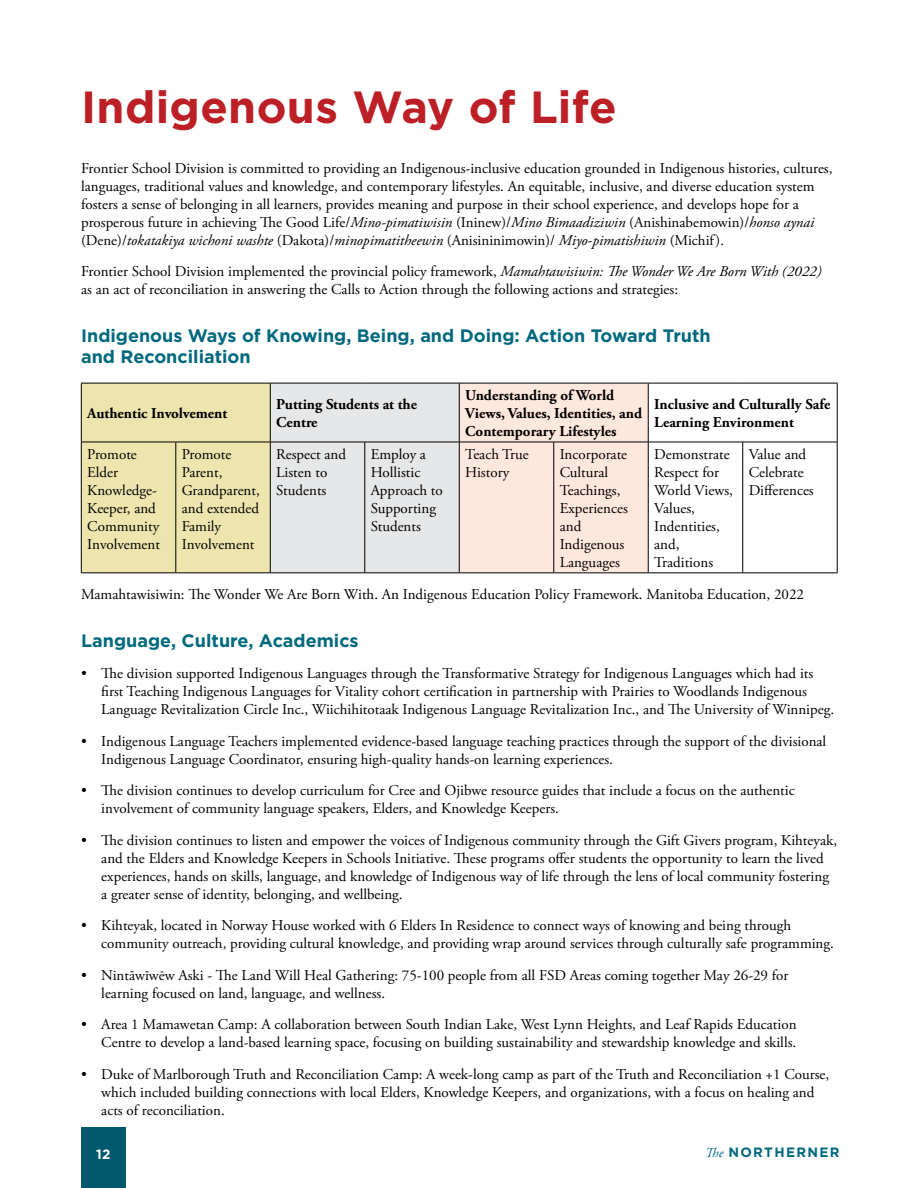
<style>
.page{position:relative;width:918px;height:1188px;background:#fff}
.page>*{position:absolute;margin:0;border:0;box-sizing:border-box;transform-origin:0 0}
.t1{font:700 45px "Gotham";letter-spacing:.005em;color:#bc2026}
.t2{font:700 18px/21px "Gotham";color:#00697e}
.t3{font:15px/18px "Adobe Garamond Pro";color:#000}
.t4{font:700 15px/18px "Adobe Garamond Pro";color:#000}
.t5{font:700 13.5px "Gotham";letter-spacing:.1em;color:#00697e}
.t6{font:700 13.5px "Gotham";color:#fff}
.s1{font-style:italic}
.s2{font-family:"Adobe Garamond Pro";font-weight:400;font-style:italic}
</style>
<div class="page">
<div style="left:81px;top:1128px;width:45px;height:60px;background:#00586f"></div>
<svg style="left:82px;top:384px;width:566px;height:189px;background:#ede4ce"></svg>
<hr style="left:81px;top:383px;width:95px;height:1px;background:#000">
<hr style="left:81px;top:383px;width:1px;height:59px;background:#000">
<hr style="left:176px;top:383px;width:94px;height:1px;background:#000">
<hr style="left:270px;top:383px;width:95px;height:1px;background:#000">
<hr style="left:270px;top:383px;width:1px;height:59px;background:#000">
<hr style="left:365px;top:383px;width:94px;height:1px;background:#000">
<hr style="left:459px;top:383px;width:95px;height:1px;background:#000">
<hr style="left:459px;top:383px;width:1px;height:59px;background:#000">
<hr style="left:554px;top:383px;width:94px;height:1px;background:#000">
<hr style="left:648px;top:383px;width:95px;height:1px;background:#000">
<hr style="left:648px;top:383px;width:1px;height:59px;background:#000">
<hr style="left:743px;top:383px;width:94px;height:1px;background:#000">
<hr style="left:837px;top:383px;width:1px;height:59px;background:#000">
<hr style="left:81px;top:442px;width:95px;height:1px;background:#000">
<hr style="left:81px;top:442px;width:1px;height:131px;background:#000">
<hr style="left:176px;top:442px;width:94px;height:1px;background:#000">
<hr style="left:176px;top:442px;width:1px;height:131px;background:#000">
<hr style="left:270px;top:442px;width:95px;height:1px;background:#000">
<hr style="left:270px;top:442px;width:1px;height:131px;background:#000">
<hr style="left:365px;top:442px;width:94px;height:1px;background:#000">
<hr style="left:365px;top:442px;width:1px;height:131px;background:#000">
<hr style="left:459px;top:442px;width:95px;height:1px;background:#000">
<hr style="left:459px;top:442px;width:1px;height:131px;background:#000">
<hr style="left:554px;top:442px;width:94px;height:1px;background:#000">
<hr style="left:554px;top:442px;width:1px;height:131px;background:#000">
<hr style="left:648px;top:442px;width:95px;height:1px;background:#000">
<hr style="left:648px;top:442px;width:1px;height:131px;background:#000">
<hr style="left:743px;top:442px;width:94px;height:1px;background:#000">
<hr style="left:742px;top:442px;width:1px;height:131px;background:#000">
<hr style="left:837px;top:442px;width:1px;height:131px;background:#000">
<hr style="left:81px;top:573px;width:95px;height:1px;background:#000">
<hr style="left:176px;top:573px;width:94px;height:1px;background:#000">
<hr style="left:270px;top:573px;width:95px;height:1px;background:#000">
<hr style="left:365px;top:573px;width:94px;height:1px;background:#000">
<hr style="left:459px;top:573px;width:95px;height:1px;background:#000">
<hr style="left:554px;top:573px;width:94px;height:1px;background:#000">
<hr style="left:648px;top:573px;width:95px;height:1px;background:#000">
<hr style="left:743px;top:573px;width:94px;height:1px;background:#000">
<h1 class="t1" style="left:81px;top:81px;width:537px">Indigenous Way of Life</h1>
<p class="t3" style="left:81px;top:160px;width:753px">Frontier School Division is committed to providing an Indigenous-inclusive education grounded in Indigenous histories, cultures, languages, traditional values and knowledge, and contemporary lifestyles. An equitable, inclusive, and diverse education system fosters a sense of belonging in all learners, provides meaning and purpose in their school experience, and develops hope for a prosperous future in achieving The Good Life/<span class="s1">Mino-pimatiwisin</span> (Ininew)/<span class="s1">Mino Bimaadiziwin</span> (Anishinabemowin)/<span class="s1">honso aynai </span>(Dene)/<span class="s1">tokatakiya wichoni washte</span> (Dakota)/<span class="s1">minopimatitheewin</span> (Anisininimowin)/ <span class="s1">Miyo-pimatishiwin</span> (Michif).</p>
<p class="t3" style="left:81px;top:263px;width:742px">Frontier School Division implemented the provincial policy framework, <span class="s1">Mamahtawisiwin: The Wonder We Are Born With (2022) </span>as an act of reconciliation in answering the Calls to Action through the following actions and strategies:</p>
<p class="t2" style="left:81px;top:325px;width:631px">Indigenous Ways of Knowing, Being, and Doing: Action Toward Truth and Reconciliation</p>
<p class="t4" style="left:87px;top:404px;width:141px">Authentic Involvement</p>
<p class="t4" style="left:276px;top:395px;width:142px">Putting Students at the<br>Centre</p>
<p class="t4" style="left:465px;top:386px;width:178px">Understanding of World<br>Views, Values, Identities, and<br>Contemporary Lifestyles</p>
<p class="t4" style="left:654px;top:395px;width:178px">Inclusive and Culturally Safe<br>Learning Environment</p>
<p class="t3" style="left:87px;top:446px;width:74px">Promote<br>Elder<br>Knowledge-<br>Keeper, and<br>Community<br>Involvement</p>
<p class="t3" style="left:182px;top:446px;width:80px">Promote<br>Parent,<br>Grandparent, and extended<br>Family<br>Involvement</p>
<p class="t3" style="left:276px;top:446px;width:71px">Respect and<br>Listen to<br>Students</p>
<p class="t3" style="left:371px;top:446px;width:73px">Employ a<br>Hollistic<br>Approach to<br>Supporting<br>Students</p>
<p class="t3" style="left:465px;top:446px;width:65px">Teach True<br>History</p>
<p class="t3" style="left:560px;top:446px;width:70px">Incorporate<br>Cultural<br>Teachings,<br>Experiences and<br>Indigenous<br>Languages</p>
<p class="t3" style="left:654px;top:446px;width:80px">Demonstrate<br>Respect for<br>World Views,<br>Values,<br>Indentities, and,<br>Traditions</p>
<p class="t3" style="left:749px;top:446px;width:67px">Value and<br>Celebrate<br>Differences</p>
<p class="t3" style="left:81px;top:585px;width:724px">Mamahtawisiwin: The Wonder We Are Born With. An Indigenous Education Policy Framework. Manitoba Education, 2022</p>
<p class="t2" style="left:81px;top:629px;width:279px">Language, Culture, Academics</p>
<p class="t3" style="left:101px;top:665px;width:734px;text-indent:-20px">• The division supported Indigenous Languages through the Transformative Strategy for Indigenous Languages which had its first Teaching Indigenous Languages for Vitality cohort certification in partnership with Prairies to Woodlands Indigenous<br>Language Revitalization Circle Inc., Wiichihitotaak Indigenous Language Revitalization Inc., and The University of Winnipeg.</p>
<p class="t3" style="left:101px;top:732px;width:726px;text-indent:-20px">• Indigenous Language Teachers implemented evidence-based language teaching practices through the support of the divisional<br>Indigenous Language Coordinator, ensuring high-quality hands-on learning experiences.</p>
<p class="t3" style="left:101px;top:782px;width:695px;text-indent:-20px">• The division continues to develop curriculum for Cree and Ojibwe resource guides that include a focus on the authentic involvement of community language speakers, Elders, and Knowledge Keepers.</p>
<p class="t3" style="left:101px;top:831px;width:737px;text-indent:-20px">• The division continues to listen and empower the voices of Indigenous community through the Gift Givers program, Kihteyak, and the Elders and Knowledge Keepers in Schools Initiative. These programs offer students the opportunity to learn the lived experiences, hands on skills, language, and knowledge of Indigenous way of life through the lens of local community fostering a greater sense of identity, belonging, and wellbeing.</p>
<p class="t3" style="left:101px;top:917px;width:734px;text-indent:-20px">• Kihteyak, located in Norway House worked with 6 Elders In Residence to connect ways of knowing and being through community outreach, providing cultural knowledge, and providing wrap around services through culturally safe programming.</p>
<p class="t3" style="left:101px;top:966px;width:689px;text-indent:-20px">• Nintāwīwēw Aski - The Land Will Heal Gathering: 75-100 people from all FSD Areas coming together May 26-29 for learning focused on land, language, and wellness.</p>
<p class="t3" style="left:81px;top:1016px;width:717px;text-align:right">• Area 1 Mamawetan Camp: A collaboration between South Indian Lake, West Lynn Heights, and Leaf Rapids Education<br>Centre to develop a land-based learning space, focusing on building sustainability and stewardship knowledge and skills.</p>
<p class="t3" style="left:101px;top:1065px;width:729px;text-indent:-20px">• Duke of Marlborough Truth and Reconciliation Camp: A week-long camp as part of the Truth and Reconciliation +1 Course, which included building connections with local Elders, Knowledge Keepers, and organizations, with a focus on healing and acts of reconciliation.</p>
<p class="t6" style="left:96px;top:1146px;width:16px">12</p>
<p class="t5" style="left:705px;top:1144px;width:136px"><span class="s2">The</span> NORTHERNER</p>
</div>
